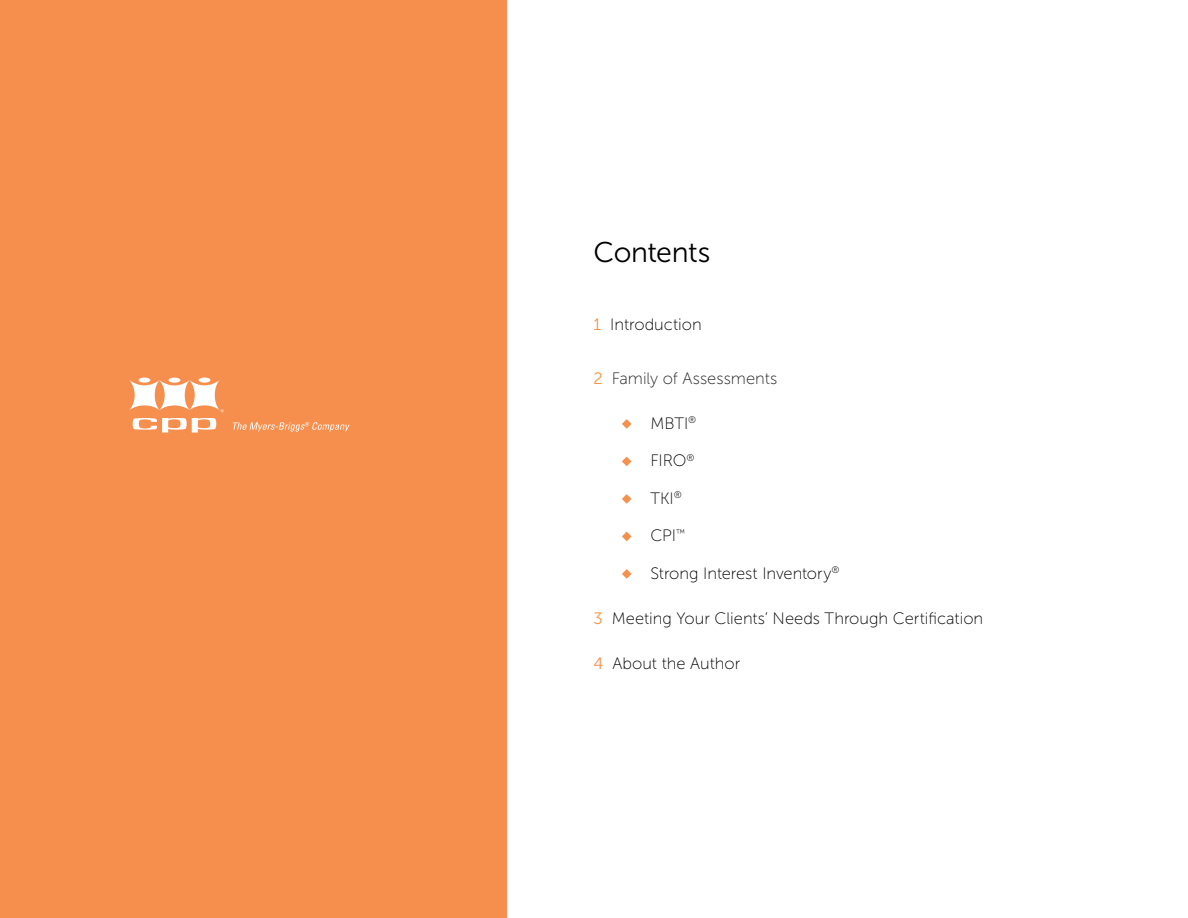
<style>
.page{position:relative;width:1188px;height:918px;background:#fff}
.page>*{position:absolute;margin:0;border:0;box-sizing:border-box;transform-origin:0 0}
.t1{font:28.5px "Museo Sans 300";letter-spacing:-.02em;color:#000001}
.t2{font:16.5px "Museo Sans 100";color:#000001}
.t3{font:16.5px "Museo Sans 100";color:#231f20}
.s1{font-family:"Museo Sans 300";color:#f68f4e}
.s2{font-family:"Museo Sans 300";color:#f79441}
</style>
<div class="page">
<div style="left:0;top:0;width:507px;height:918px;background:#f68f4e"></div>
<svg style="left:622px;top:419px;width:9px;height:10px"></svg>
<svg style="left:622px;top:457px;width:9px;height:9px"></svg>
<svg style="left:622px;top:494px;width:9px;height:10px"></svg>
<svg style="left:622px;top:532px;width:9px;height:9px"></svg>
<svg style="left:622px;top:569px;width:9px;height:10px"></svg>
<svg style="left:133px;top:418px;width:83px;height:15px"></svg>
<div style="left:169px;top:378px;width:11px;height:5px;background:#fff;border-radius:50%"></div>
<div style="left:139px;top:378px;width:11px;height:5px;background:#fff;border-radius:50%"></div>
<div style="left:199px;top:378px;width:11px;height:5px;background:#fff;border-radius:50%"></div>
<svg style="left:129px;top:380px;width:95px;height:32px"></svg>
<svg style="left:233px;top:422px;width:117px;height:10px"></svg>
<h1 class="t1" style="left:593px;top:237px;width:119px">Contents</h1>
<p class="t2" style="left:593px;top:315px;width:110px"><span class="s1">1</span> Introduction</p>
<p class="t3" style="left:593px;top:369px;width:185px"><span class="s2">2</span> Family of Assessments</p>
<p class="t2" style="left:650px;top:414px;width:47px">MBTI<sup>®</sup></p>
<p class="t2" style="left:650px;top:452px;width:46px">FIRO<sup>®</sup></p>
<p class="t2" style="left:650px;top:489px;width:33px">TKI<sup>®</sup></p>
<p class="t2" style="left:650px;top:527px;width:36px">CPI<sup>™</sup></p>
<p class="t2" style="left:650px;top:564px;width:191px">Strong Interest Inventory<sup>®</sup></p>
<p class="t2" style="left:593px;top:609px;width:391px"><span class="s2">3</span> Meeting Your Clients’ Needs Through Certification</p>
<p class="t2" style="left:593px;top:654px;width:149px"><span class="s1">4</span> About the Author</p>
</div>
